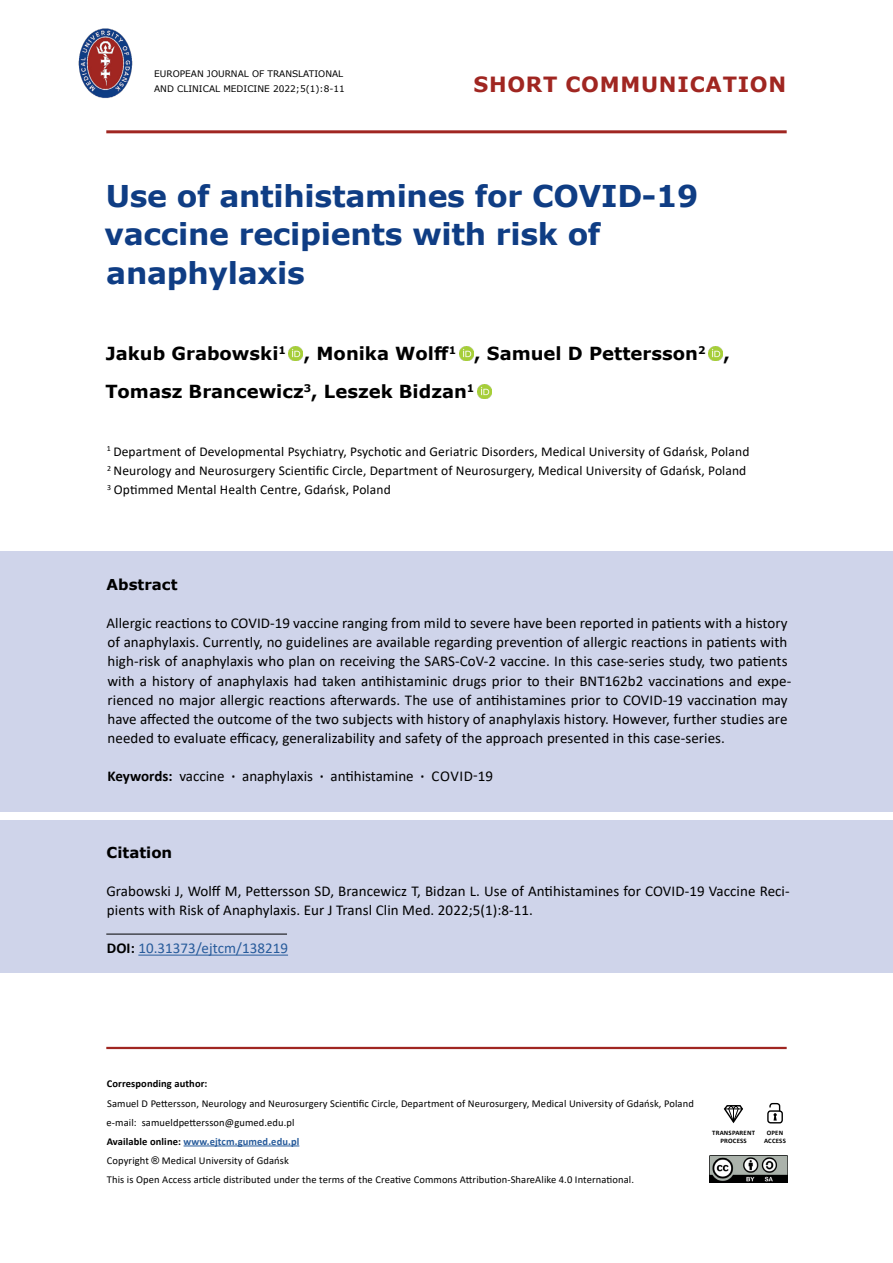
<style>
.page{position:relative;width:893px;height:1263px;background:#fff}
.page>*{position:absolute;margin:0;border:0;box-sizing:border-box;transform-origin:0 0}
.t1{font:30px/38.2px "Verdana Bold 2";letter-spacing:-.01em;color:#0f3d84}
.t2{font:21px "Verdana Bold 2";letter-spacing:.035em;color:#a02621}
.t3{font:18px/38.2px "Verdana Bold 2";color:#000}
.t4{font:15px/19.2px "Calibri";letter-spacing:.005em;color:#000}
.t5{font:15px "Calibri";letter-spacing:.005em;color:#275b9b}
.t6{font:15px "Verdana Bold 2";color:#000}
.t7{font:13.5px/19.2px "Calibri";letter-spacing:.01em;color:#000}
.t8{font:10.5px/19px "Calibri";letter-spacing:.01em;color:#000}
.t9{font:9px/15px "Verdana";color:#000}
.t10{font:700 6.75px/7.9px "Calibri";letter-spacing:.03em;color:#000;text-align:center}
.s1{font-family:"Verdana";font-weight:700}
.s2{font-weight:700}
.s3{font-weight:700;color:#000}
.s4{font-weight:700;color:#275b9b}
.s5{font-family:"Arial"}
.s6{font-family:"Calibri 2"}
</style>
<div class="page">
<hr style="left:106px;top:1047px;width:681px;height:2px;background:#a02621">
<hr style="left:106px;top:130px;width:681px;height:3px;background:#a02621">
<img style="left:78px;top:28px;width:55px;height:70px">
<hr style="left:184px;top:1145px;width:115px;height:1px;background:#275b9b">
<img style="left:710px;top:1155px;width:77px;height:27px">
<svg style="left:767px;top:1103px;width:16px;height:21px"></svg>
<svg style="left:724px;top:1105px;width:19px;height:18px"></svg>
<div style="left:0;top:820px;width:893px;height:152px;background:#cfd4ea"></div>
<div style="left:0;top:551px;width:893px;height:261px;background:#cfd4ea"></div>
<hr style="left:138px;top:955px;width:150px;height:1px;background:#275b9b">
<img style="left:289px;top:346px;width:14px;height:14px">
<img style="left:459px;top:346px;width:14px;height:14px">
<img style="left:477px;top:384px;width:14px;height:14px">
<img style="left:708px;top:346px;width:14px;height:14px">
<hr style="left:106px;top:934px;width:181px;height:1px;background:#000">
<p class="t9" style="left:154px;top:66px;width:192px">EUROPEAN JOURNAL OF TRANSLATIONAL<br>AND CLINICAL MEDICINE 2022;5(1):8-11</p>
<h1 class="t2" style="left:473px;top:70px;width:314px">SHORT COMMUNICATION</h1>
<h2 class="t1" style="left:104px;top:176px;width:595px">Use of antihistamines for COVID-19 vaccine recipients with risk of anaphylaxis</h2>
<h3 class="t3" style="left:105px;top:334px;width:626px">Jakub Grabowski<sup>1</sup> <span class="s1">, Monika Wolff</span><sup>1</sup> , Samuel D Pettersson<sup>2</sup> ,<br>Tomasz Brancewicz<sup>3</sup>, Leszek Bidzan<sup>1</sup></h3>
<h3 class="t7" style="left:107px;top:441px;width:644px"><sup>1</sup> Department of Developmental Psychiatry, Psychotic and Geriatric Disorders, Medical University of Gdańsk, Poland<br><sup>2</sup> Neurology and Neurosurgery Scientific Circle, Department of Neurosurgery, Medical University of Gdańsk, Poland<br><sup>3</sup> Optimmed Mental Health Centre, Gdańsk, Poland</h3>
<h3 class="t6" style="left:107px;top:574px;width:72px">Abstract</h3>
<p class="t4" style="left:106px;top:613px;width:686px">Allergic reactions to COVID-19 vaccine ranging from mild to severe have been reported in patients with a history of anaphylaxis. Currently, no guidelines are available regarding prevention of allergic reactions in patients with high-risk of anaphylaxis who plan on receiving the SARS-CoV-2 vaccine. In this case-series study, two patients with a history of anaphylaxis had taken antihistaminic drugs prior to their BNT162b2 vaccinations and expe&shy;rienced no major allergic reactions afterwards. The use of antihistamines prior to COVID-19 vaccination may have affected the outcome of the two subjects with history of anaphylaxis history. However, further studies are needed to evaluate efficacy, generalizability and safety of the approach presented in this case-series.</p>
<p class="t4" style="left:108px;top:766px;width:387px"><span class="s2">Keywords:</span> vaccine <span class="s2">·</span> anaphylaxis <span class="s2">·</span> antihistamine <span class="s2">·</span> COVID-19</p>
<h3 class="t6" style="left:107px;top:842px;width:67px">Citation</h3>
<p class="t4" style="left:106px;top:881px;width:685px">Grabowski J, Wolff M, Pettersson SD, Brancewicz T, Bidzan L. Use of Antihistamines for COVID-19 Vaccine Reci&shy;pients with Risk of Anaphylaxis. Eur J Transl Clin Med. 2022;5(1):8-11.</p>
<p class="t5" style="left:107px;top:938px;width:183px"><span class="s3">DOI:</span> 10.31373/ejtcm/138219</p>
<h3 class="t8" style="left:107px;top:1074px;width:589px"><span class="s2">Corresponding author:<br></span>Samuel D Pettersson, Neurology and Neurosurgery Scientific Circle, Department of Neurosurgery, Medical University of Gdańsk, Poland e-mail: samueldpettersson@gumed.edu.pl<br><span class="s2">Available online:</span> <span class="s4">www.ejtcm.gumed.edu.pl<br></span>Copyright <span class="s5">®</span> Medical University of Gdańsk<br><span class="s6">T</span>his is Open Access article distributed under the terms of the Creative Commons Attribution-ShareAlike 4.0 International.</h3>
<p class="t10" style="left:712px;top:1129px;width:44px">TRANSPARENT<br>PROCESS</p>
<p class="t10" style="left:764px;top:1129px;width:23px">OPEN<br>ACCESS</p>
</div>
